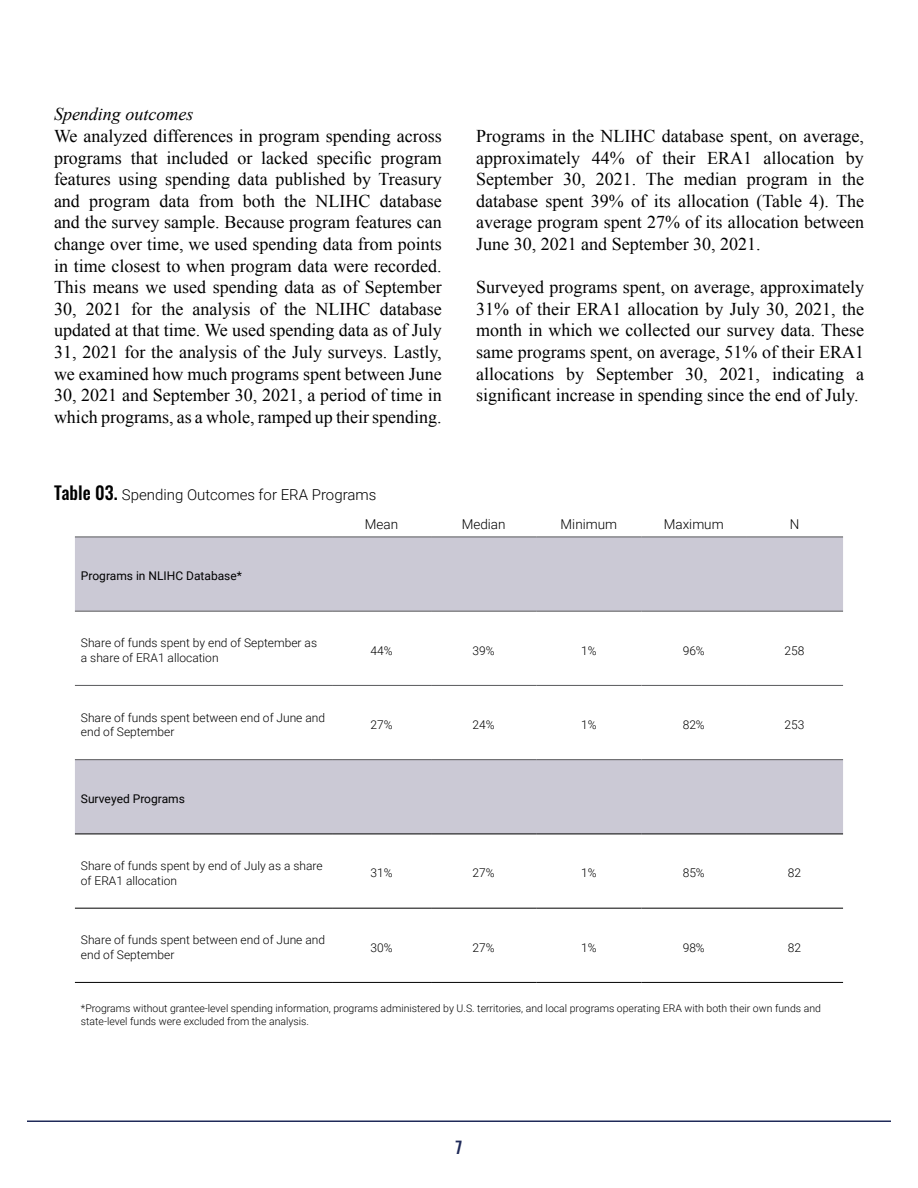
<style>
.page{position:relative;width:918px;height:1188px;background:#fff}
.page>*{position:absolute;margin:0;border:0;box-sizing:border-box;transform-origin:0 0}
.t1{font:18px/21.6px "Times New Roman";color:#000;text-align:justify}
.t2{font:italic 18px "Times New Roman";color:#000}
.t3{font:500 16.5px "Oswald";color:#1f2a59}
.t4{font:300 15px "Roboto";color:#000}
.t5{font:300 13.5px "Roboto";color:#000}
.t6{font:300 12px/14.4px "Roboto";color:#000}
.t7{font:12px "Roboto";color:#000}
.t8{font:300 10.5px/12.6px "Roboto";color:#000}
.s1{font-family:"Oswald";font-weight:500;font-size:18px}
</style>
<div class="page">
<hr style="left:27px;top:1120px;width:864px;height:2px;background:#1f2a59">
<svg style="left:75px;top:538px;width:768px;height:296px;fill:#cbc9d5"></svg>
<hr style="left:75px;top:537px;width:257px;height:1px;background:#58595b">
<hr style="left:332px;top:537px;width:99px;height:1px;background:#58595b">
<hr style="left:431px;top:537px;width:105px;height:1px;background:#58595b">
<hr style="left:536px;top:537px;width:106px;height:1px;background:#58595b">
<hr style="left:642px;top:537px;width:104px;height:1px;background:#58595b">
<hr style="left:746px;top:537px;width:97px;height:1px;background:#58595b">
<hr style="left:75px;top:685px;width:257px;height:1px;background:#58595b">
<hr style="left:332px;top:685px;width:99px;height:1px;background:#58595b">
<hr style="left:431px;top:685px;width:105px;height:1px;background:#58595b">
<hr style="left:536px;top:685px;width:106px;height:1px;background:#58595b">
<hr style="left:642px;top:685px;width:104px;height:1px;background:#58595b">
<hr style="left:746px;top:685px;width:97px;height:1px;background:#58595b">
<hr style="left:75px;top:759px;width:257px;height:1px;background:#58595b">
<hr style="left:332px;top:759px;width:99px;height:1px;background:#58595b">
<hr style="left:431px;top:759px;width:105px;height:1px;background:#58595b">
<hr style="left:536px;top:759px;width:106px;height:1px;background:#58595b">
<hr style="left:642px;top:759px;width:104px;height:1px;background:#58595b">
<hr style="left:746px;top:759px;width:97px;height:1px;background:#58595b">
<hr style="left:75px;top:834px;width:257px;height:1px;background:#000">
<hr style="left:332px;top:834px;width:99px;height:1px;background:#000">
<hr style="left:431px;top:834px;width:105px;height:1px;background:#000">
<hr style="left:536px;top:834px;width:106px;height:1px;background:#000">
<hr style="left:642px;top:834px;width:104px;height:1px;background:#000">
<hr style="left:746px;top:834px;width:97px;height:1px;background:#000">
<hr style="left:75px;top:908px;width:257px;height:1px;background:#000">
<hr style="left:332px;top:908px;width:99px;height:1px;background:#000">
<hr style="left:431px;top:908px;width:105px;height:1px;background:#000">
<hr style="left:536px;top:908px;width:106px;height:1px;background:#000">
<hr style="left:642px;top:908px;width:104px;height:1px;background:#000">
<hr style="left:746px;top:908px;width:97px;height:1px;background:#000">
<hr style="left:75px;top:982px;width:257px;height:1px;background:#000">
<hr style="left:332px;top:982px;width:99px;height:1px;background:#000">
<hr style="left:431px;top:982px;width:105px;height:1px;background:#000">
<hr style="left:536px;top:982px;width:106px;height:1px;background:#000">
<hr style="left:642px;top:982px;width:104px;height:1px;background:#000">
<hr style="left:746px;top:982px;width:97px;height:1px;background:#000">
<hr style="left:75px;top:611px;width:257px;height:1px;background:#58595b">
<hr style="left:332px;top:611px;width:99px;height:1px;background:#58595b">
<hr style="left:431px;top:611px;width:105px;height:1px;background:#58595b">
<hr style="left:536px;top:611px;width:106px;height:1px;background:#58595b">
<hr style="left:642px;top:611px;width:104px;height:1px;background:#58595b">
<hr style="left:746px;top:611px;width:97px;height:1px;background:#58595b">
<p class="t2" style="left:54px;top:102px;width:141px">Spending outcomes</p>
<p class="t1" style="left:54px;top:125px;width:389px">We analyzed differences in program spending across programs that included or lacked specific program features using spending data published by Treasury and program data from both the NLIHC database and the survey sample. Because program features can change over time, we used spending data from points in time closest to when program data were recorded.<br>This means we used spending data as of September 30, 2021 for the analysis of the NLIHC database updated at that time. We used spending data as of July 31, 2021 for the analysis of the July surveys. Lastly, we examined how much programs spent between June 30, 2021 and September 30, 2021, a period of time in which programs, as a whole, ramped up their spending.</p>
<p class="t1" style="left:476px;top:125px;width:389px">Programs in the NLIHC database spent, on average, approximately 44% of their ERA1 allocation by September 30, 2021. The median program in the database spent 39% of its allocation (Table 4). The average program spent 27% of its allocation between June 30, 2021 and September 30, 2021.</p>
<p class="t1" style="left:476px;top:276px;width:389px">Surveyed programs spent, on average, approximately 31% of their ERA1 allocation by July 30, 2021, the month in which we collected our survey data. These same programs spent, on average, 51% of their ERA1 allocations by September 30, 2021, indicating a significant increase in spending since the end of July.</p>
<p class="t4" style="left:54px;top:485px;width:324px"><span class="s1">Table 03.</span> Spending Outcomes for ERA Programs</p>
<p class="t7" style="left:81px;top:568px;width:163px">Programs in NLIHC Database*</p>
<p class="t5" style="left:365px;top:515px;width:35px">Mean</p>
<p class="t5" style="left:462px;top:515px;width:45px">Median</p>
<p class="t5" style="left:561px;top:515px;width:58px">Minimum</p>
<p class="t5" style="left:664px;top:515px;width:61px">Maximum</p>
<p class="t5" style="left:790px;top:515px;width:11px">N</p>
<p class="t6" style="left:81px;top:635px;width:238px">Share of funds spent by end of September as a share of ERA1 allocation</p>
<p class="t6" style="left:370px;top:643px;width:24px">44%</p>
<p class="t6" style="left:473px;top:643px;width:24px">39%</p>
<p class="t6" style="left:581px;top:643px;width:17px">1%</p>
<p class="t6" style="left:683px;top:643px;width:24px">96%</p>
<p class="t6" style="left:785px;top:643px;width:21px">258</p>
<p class="t6" style="left:81px;top:710px;width:246px">Share of funds spent between end of June and end of September</p>
<p class="t6" style="left:370px;top:717px;width:24px">27%</p>
<p class="t6" style="left:473px;top:717px;width:24px">24%</p>
<p class="t6" style="left:581px;top:717px;width:17px">1%</p>
<p class="t6" style="left:683px;top:717px;width:24px">82%</p>
<p class="t6" style="left:785px;top:717px;width:21px">253</p>
<p class="t7" style="left:81px;top:790px;width:105px">Surveyed Programs</p>
<p class="t6" style="left:81px;top:858px;width:243px">Share of funds spent by end of July as a share of ERA1 allocation</p>
<p class="t6" style="left:370px;top:865px;width:24px">31%</p>
<p class="t6" style="left:473px;top:865px;width:24px">27%</p>
<p class="t6" style="left:581px;top:865px;width:17px">1%</p>
<p class="t6" style="left:683px;top:865px;width:24px">85%</p>
<p class="t6" style="left:788px;top:865px;width:15px">82</p>
<p class="t6" style="left:81px;top:932px;width:246px">Share of funds spent between end of June and end of September</p>
<p class="t6" style="left:370px;top:940px;width:24px">30%</p>
<p class="t6" style="left:473px;top:940px;width:24px">27%</p>
<p class="t6" style="left:581px;top:940px;width:17px">1%</p>
<p class="t6" style="left:683px;top:940px;width:24px">98%</p>
<p class="t6" style="left:788px;top:940px;width:15px">82</p>
<p class="t8" style="left:81px;top:1002px;width:742px">*Programs without grantee-level spending information, programs administered by U.S. territories, and local programs operating ERA with both their own funds and state-level funds were excluded from the analysis.</p>
<p class="t3" style="left:456px;top:1138px;width:8px">7</p>
</div>
